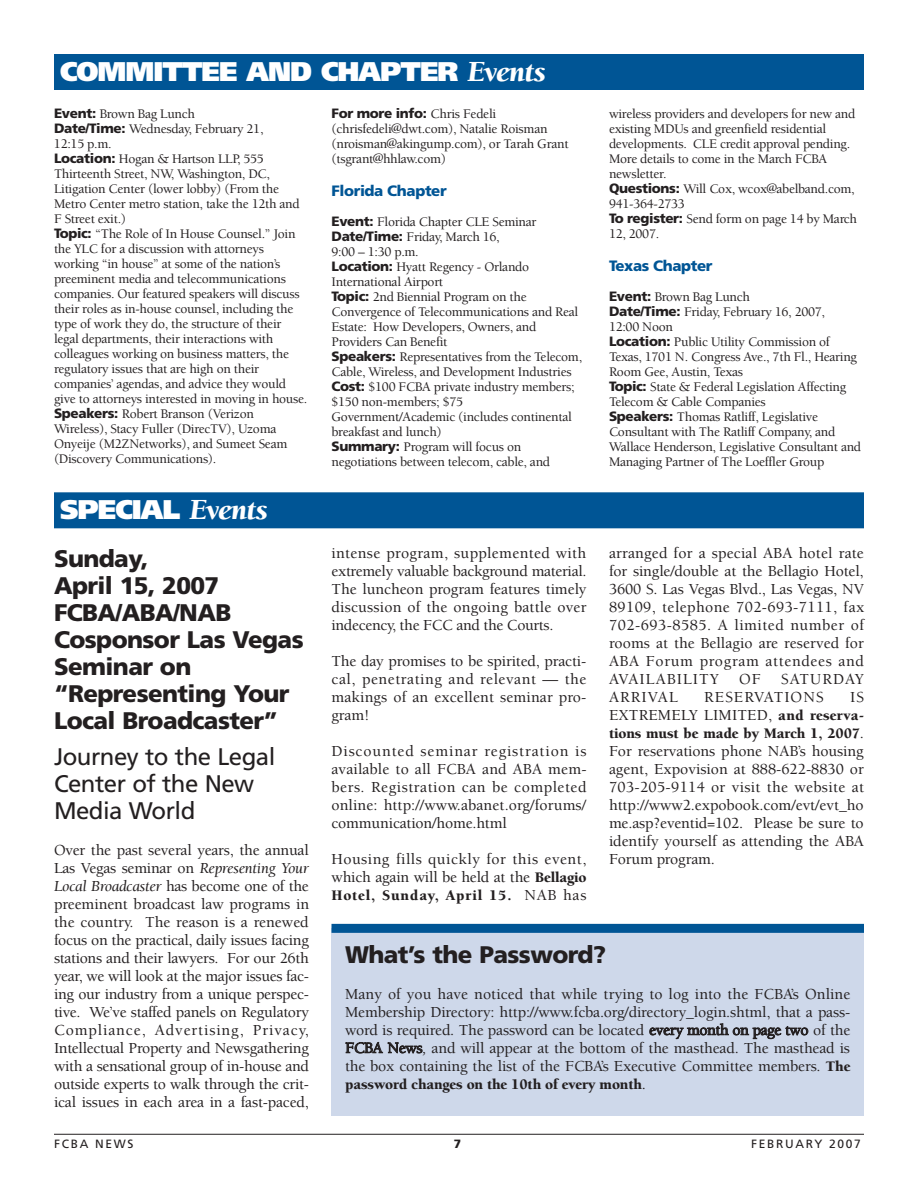
<style>
.page{position:relative;width:918px;height:1188px;background:#fff}
.page>*{position:absolute;margin:0;border:0;box-sizing:border-box;transform-origin:0 0}
.t1{font:900 27px "Frutiger";letter-spacing:-.035em;color:#fff}
.t2{font:900 24px/27px "Frutiger";letter-spacing:-.025em;color:#231f20}
.t3{font:24px/27px "Frutiger";letter-spacing:-.02em;color:#231f20}
.t4{font:500 15.75px/18px "Berkeley";letter-spacing:-.005em;color:#231f20;text-align:justify}
.t5{font:500 15.75px/18px "Berkeley";letter-spacing:.03em;color:#231f20}
.t6{font:500 15.75px "Berkeley";letter-spacing:.065em;color:#231f20}
.t7{font:900 15px "Berkeley";letter-spacing:-.01em;color:#231f20}
.t8{font:900 15px "Berkeley";letter-spacing:.05em;color:#231f20}
.t9{font:900 15px "Frutiger";letter-spacing:-.025em;color:#005595}
.t10{font:500 13.5px/15px "Berkeley";letter-spacing:-.02em;color:#231f20}
.t11{font:900 13.5px "Frutiger";letter-spacing:-.025em;color:#231f20}
.t12{font:12px "Frutiger";letter-spacing:.14em;color:#231f20}
.t13{font:900 12px "Frutiger";color:#231f20}
.s1{font-family:"Berkeley";font-style:italic;font-size:30px}
.s2{font-family:"Frutiger";font-weight:900}
.s3{font-family:"Berkeley";font-weight:500}
.s4{font-weight:400;font-style:italic}
.s5{font-weight:900;font-size:15px}
.s6{font-weight:500;font-size:15.75px}
</style>
<div class="page">
<hr style="left:54px;top:1134px;width:810px;height:1px;background:#231f20">
<div style="left:54px;top:54px;width:810px;height:36px;background:#005595"></div>
<div style="left:54px;top:492px;width:810px;height:36px;background:#005595"></div>
<div style="left:332px;top:928px;width:532px;height:188px;background:#ced8ea"></div>
<div style="left:332px;top:924px;width:532px;height:9px;background:#005595"></div>
<h1 class="t1" style="left:60px;top:61px;width:488px">COMMITTEE AND CHAPTER <span class="s1">Events</span></h1>
<p class="t10" style="left:54px;top:108px;width:255px"><span class="s2">Event:</span> Brown Bag Lunch<br><span class="s2">Date/Time:</span> Wednesday, February 21,<br>12:15 p.m.<br><span class="s2">Location:</span> Hogan &amp; Hartson LLP, 555<br>Thirteenth Street, NW, Washington, DC, Litigation Center (lower lobby) (From the Metro Center metro station, take the 12th and F Street exit.)<br><span class="s2">Topic:</span> “The Role of In House Counsel.” Join the YLC for a discussion with attorneys working “in house” at some of the nation’s preeminent media and telecommunications companies. Our featured speakers will discuss their roles as in-house counsel, including the type of work they do, the structure of their legal departments, their interactions with colleagues working on business matters, the regulatory issues that are high on their companies’ agendas, and advice they would give to attorneys interested in moving in house.<br><span class="s2">Speakers:</span> Robert Branson (Verizon Wireless), Stacy Fuller (DirecTV), Uzoma Onyeije (M2ZNetworks), and Sumeet Seam (Discovery Communications).</p>
<p class="t11" style="left:332px;top:108px;width:166px">For more info: <span class="s3">Chris Fedeli</span></p>
<p class="t10" style="left:331px;top:123px;width:239px">(chrisfedeli@dwt.com), Natalie Roisman (nroisman@akingump.com), or Tarah Grant (tsgrant@hhlaw.com)</p>
<p class="t9" style="left:332px;top:185px;width:117px">Florida Chapter</p>
<p class="t10" style="left:331px;top:216px;width:252px"><span class="s2">Event:</span> Florida Chapter CLE Seminar <span class="s2">Date/Time:</span> Friday, March 16,<br>9:00 – 1:30 p.m.<br><span class="s2">Location:</span> Hyatt Regency - Orlando International Airport<br><span class="s2">Topic:</span> 2nd Biennial Program on the Convergence of Telecommunications and Real Estate: How Developers, Owners, and Providers Can Benefit<br><span class="s2">Speakers:</span> Representatives from the Telecom, Cable, Wireless, and Development Industries <span class="s2">Cost:</span> $100 FCBA private industry members; $150 non-members; $75<br>Government/Academic (includes continental breakfast and lunch)<br><span class="s2">Summary:</span> Program will focus on negotiations between telecom, cable, and</p>
<p class="t10" style="left:609px;top:107px;width:250px">wireless providers and developers for new and existing MDUs and greenfield residential developments. CLE credit approval pending.<br>More details to come in the March FCBA newsletter.<br><span class="s2">Questions:</span> Will Cox, wcox@abelband.com,<br>941-364-2733<br><span class="s2">To register:</span> Send form on page 14 by March<br>12, 2007.</p>
<p class="t9" style="left:609px;top:259px;width:105px">Texas Chapter</p>
<p class="t10" style="left:609px;top:290px;width:254px"><span class="s2">Event:</span> Brown Bag Lunch<br><span class="s2">Date/Time:</span> Friday, February 16, 2007,<br>12:00 Noon<br><span class="s2">Location:</span> Public Utility Commission of Texas, 1701 N. Congress Ave., 7th Fl., Hearing Room Gee, Austin, Texas<br><span class="s2">Topic:</span> State &amp; Federal Legislation Affecting Telecom &amp; Cable Companies<br><span class="s2">Speakers:</span> Thomas Ratliff, Legislative Consultant with The Ratliff Company, and Wallace Henderson, Legislative Consultant and Managing Partner of The Loeffler Group</p>
<h1 class="t1" style="left:60px;top:499px;width:210px">SPECIAL <span class="s1">Events</span></h1>
<h2 class="t2" style="left:54px;top:547px;width:251px">Sunday,<br>April 15, 2007<br>FCBA/ABA/NAB<br>Cosponsor Las Vegas<br>Seminar on “Representing Your<br>Local Broadcaster”</h2>
<h2 class="t3" style="left:54px;top:745px;width:223px">Journey to the Legal<br>Center of the New<br>Media World</h2>
<p class="t4" style="left:54px;top:842px;width:257px">Over the past several years, the annual Las Vegas seminar on <span class="s4">Representing Your Local Broadcaster</span> has become one of the preeminent broadcast law programs in the country. The reason is a renewed focus on the practical, daily issues facing stations and their lawyers. For our 26th year, we will look at the major issues fac&shy;ing our industry from a unique perspec&shy;tive. We’ve staffed panels on Regulatory Compliance, Advertising, Privacy, Intellectual Property and Newsgathering with a sensational group of in-house and outside experts to walk through the crit&shy;ical issues in each area in a fast-paced,</p>
<p class="t4" style="left:332px;top:545px;width:257px">intense program, supplemented with extremely valuable background material.<br>The luncheon program features timely discussion of the ongoing battle over indecency, the FCC and the Courts.</p>
<p class="t4" style="left:332px;top:653px;width:257px">The day promises to be spirited, practi&shy;cal, penetrating and relevant — the makings of an excellent seminar pro&shy;gram!</p>
<p class="t4" style="left:332px;top:743px;width:257px">Discounted seminar registration is available to all FCBA and ABA mem&shy;bers. Registration can be completed online: http://www.abanet.org/forums/ communication/home.html</p>
<p class="t5" style="left:332px;top:851px;width:257px">Housing fills quickly for this event, which again will be held at the <span class="s5">Bellagio</span></p>
<p class="t8" style="left:332px;top:889px;width:257px">Hotel, Sunday, April 15. <span class="s6">NAB has</span></p>
<p class="t4" style="left:609px;top:545px;width:257px">arranged for a special ABA hotel rate for single/double at the Bellagio Hotel, 3600 S. Las Vegas Blvd., Las Vegas, NV 89109, telephone 702-693-7111, fax 702-693-8585. A limited number of rooms at the Bellagio are reserved for ABA Forum program attendees and AVAILABILITY</p>
<p class="t4" style="left:739px;top:671px;width:23px">OF</p>
<p class="t6" style="left:781px;top:673px;width:84px">SATURDAY</p>
<p class="t6" style="left:609px;top:691px;width:70px">ARRIVAL</p>
<p class="t6" style="left:704px;top:691px;width:121px">RESERVATIONS</p>
<p class="t4" style="left:609px;top:689px;width:257px;text-align:right">IS<br>EXTREMELY LIMITED, <span class="s5">and reserva-</span></p>
<p class="t7" style="left:609px;top:727px;width:257px">tions must be made by March 1, 2007<span class="s6">.</span></p>
<p class="t4" style="left:609px;top:743px;width:257px">For reservations phone NAB’s housing agent, Expovision at 888-622-8830 or 703-205-9114 or visit the website at http://www2.expobook.com/evt/evt_ho me.asp?eventid=102. Please be sure to identify yourself as attending the ABA Forum program.</p>
<h2 class="t2" style="left:345px;top:943px;width:263px">What’s the Password?</h2>
<p class="t4" style="left:345px;top:986px;width:507px">Many of you have noticed that while trying to log into the FCBA’s Online Membership Directory: http://www.fcba.org/directory_login.shtml, that a pass&shy;word is required. The password can be located every month on page two of the FCBA News<span class="s4">,</span> and will appear at the bottom of the masthead. The masthead is the box containing the list of the FCBA’s Executive Committee members. <span class="s5">The</span></p>
<p class="t7" style="left:345px;top:1078px;width:302px">password changes on the 10th of every month<span class="s6">.</span></p>
<p class="t12" style="left:54px;top:1139px;width:81px">FCBA NEWS</p>
<p class="t13" style="left:454px;top:1139px;width:9px">7</p>
<p class="t12" style="left:751px;top:1139px;width:111px">FEBRUARY 2007</p>
</div>
